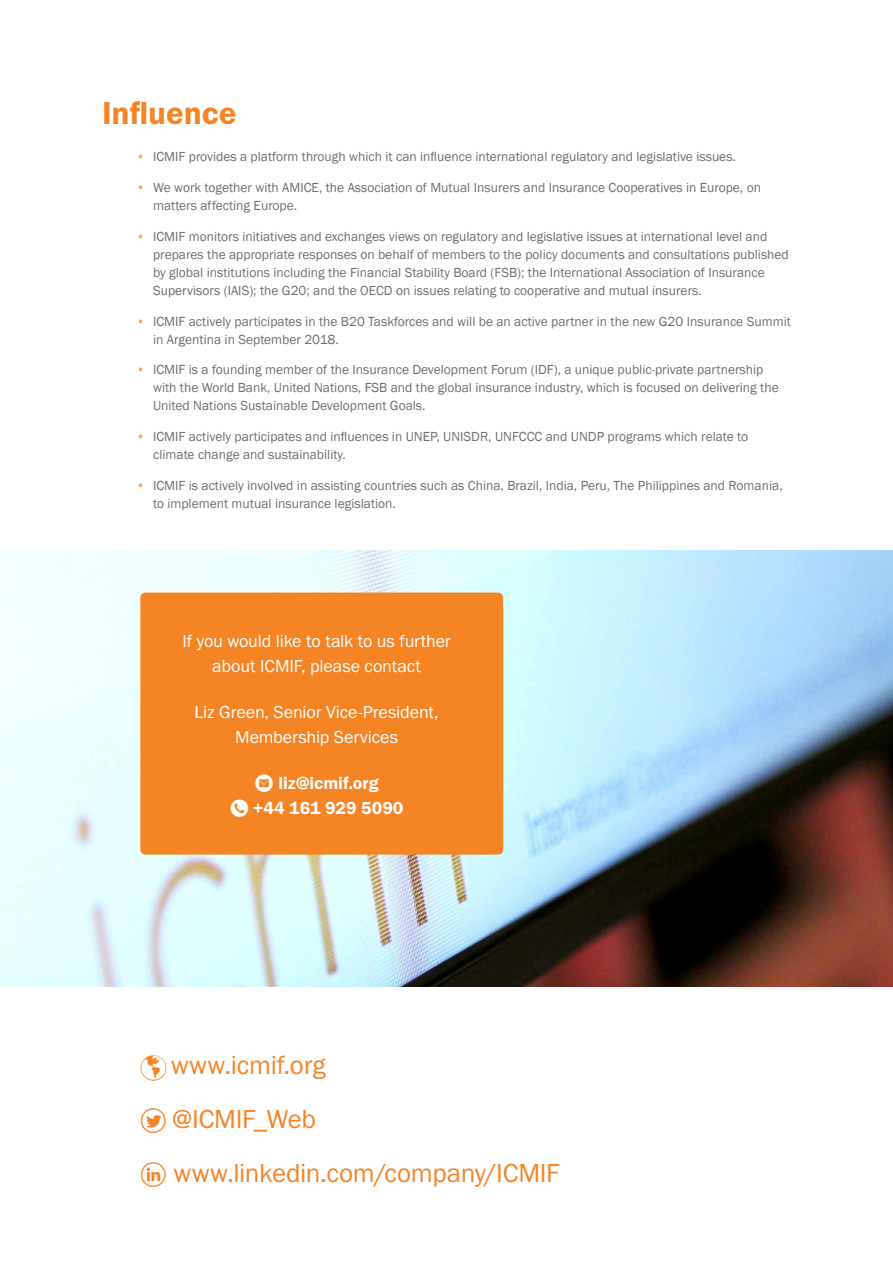
<style>
.page{position:relative;width:893px;height:1263px;background:#fff}
.page>*{position:absolute;margin:0;border:0;box-sizing:border-box;transform-origin:0 0}
.t1{font:33px "Franklin Gothic URW Dem";color:#f58427}
.t2{font:27px/54px "Franklin Gothic URW Boo";letter-spacing:-.01em;color:#f58427}
.t3{font:18px/25.2px "Franklin Gothic URW Boo";letter-spacing:-.005em;color:#fff;text-align:center}
.t4{font:18px/25.2px "Franklin Gothic URW Dem";color:#fff;text-align:center}
.t5{font:13.5px/18px "Franklin Gothic";color:#6d6e71}
.s1{color:#f9a562}
.s2{font-family:"typeecon"}
.s3{font-family:"Social Shapes";font-size:36px}
</style>
<div class="page">
<img style="left:0;top:550px;width:893px;height:436px">
<div style="left:140px;top:593px;width:363px;height:261px;background:#f58425;border-radius:5px"></div>
<h1 class="t1" style="left:102px;top:93px;width:136px">Influence</h1>
<p class="t5" style="left:136px;top:148px;width:601px"><span class="s1">•</span> ICMIF provides a platform through which it can influence international regulatory and legislative issues.</p>
<p class="t5" style="left:153px;top:179px;width:609px;text-indent:-17px"><span class="s1">•</span> We work together with AMICE, the Association of Mutual Insurers and Insurance Cooperatives in Europe, on matters affecting Europe.</p>
<p class="t5" style="left:153px;top:228px;width:637px;text-indent:-17px"><span class="s1">•</span> ICMIF monitors initiatives and exchanges views on regulatory and legislative issues at international level and prepares the appropriate responses on behalf of members to the policy documents and consultations published by global institutions including the Financial Stability Board (FSB); the International Association of Insurance Supervisors (IAIS); the G20; and the OECD on issues relating to cooperative and mutual insurers.</p>
<p class="t5" style="left:153px;top:312px;width:639px;text-indent:-17px"><span class="s1">•</span> ICMIF actively participates in the B20 Taskforces and will be an active partner in the new G20 Insurance Summit in Argentina in September 2018.</p>
<p class="t5" style="left:153px;top:361px;width:627px;text-indent:-17px"><span class="s1">•</span> ICMIF is a founding member of the Insurance Development Forum (IDF), a unique public-private partnership with the World Bank, United Nations, FSB and the global insurance industry, which is focused on delivering the<br>United Nations Sustainable Development Goals.</p>
<p class="t5" style="left:153px;top:428px;width:597px;text-indent:-17px"><span class="s1">•</span> ICMIF actively participates and influences in UNEP, UNISDR, UNFCCC and UNDP programs which relate to climate change and sustainability.</p>
<p class="t5" style="left:153px;top:477px;width:631px;text-indent:-17px"><span class="s1">•</span> ICMIF is actively involved in assisting countries such as China, Brazil, India, Peru, The Philippines and Romania, to implement mutual insurance legislation.</p>
<h3 class="t3" style="left:182px;top:628px;width:270px">If you would like to talk to us further about ICMIF, please contact</h3>
<h3 class="t3" style="left:195px;top:699px;width:246px">Liz Green, Senior Vice-President,<br>Membership Services</h3>
<h3 class="t4" style="left:230px;top:770px;width:175px"><span class="s2">E</span> liz@icmif.org<br><span class="s2">N</span> +44 161 929 5090</h3>
<h2 class="t2" style="left:140px;top:1038px;width:421px">☑www.icmif.org<br><span class="s3">d</span> @ICMIF_Web<br><span class="s3">i</span> www.linkedin.com/company/ICMIF</h2>
</div>
